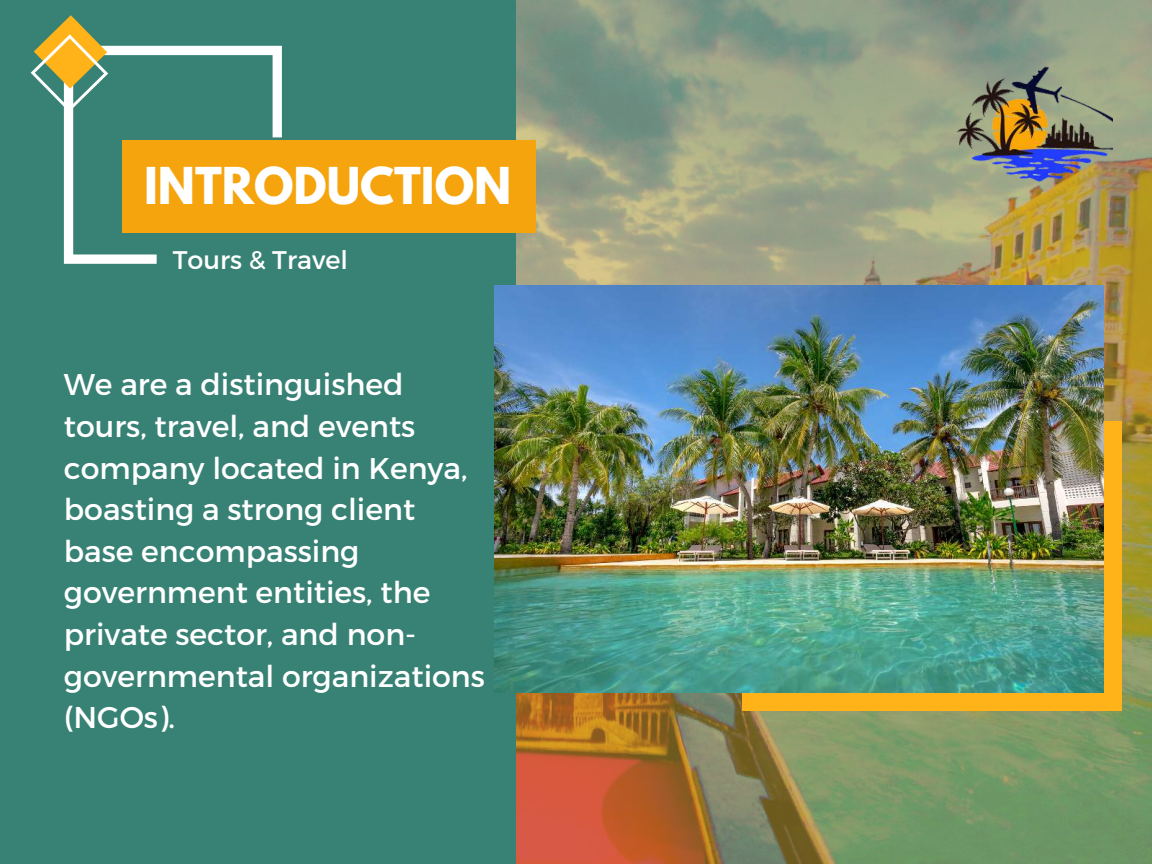
<style>
.page{position:relative;width:1152px;height:864px;background:#fff}
.page>*{position:absolute;margin:0;border:0;box-sizing:border-box;transform-origin:0 0}
.t1{font:700 45px "League Spartan";color:#fff}
.t2{font:30px/41.7px "Montserrat";color:#fff}
.t3{font:25.5px "Montserrat";color:#fff}
</style>
<div class="page">
<img style="left:516px;top:0;width:636px;height:864px">
<div style="left:0;top:0;width:516px;height:864px;background:#388275"></div>
<svg style="left:64px;top:46px;width:218px;height:218px"></svg>
<div style="left:123px;top:141px;width:413px;height:92px;background:#f5a40e"></div>
<svg style="left:31px;top:15px;width:77px;height:97px"></svg>
<div style="left:742px;top:422px;width:380px;height:289px;background:#ffb318"></div>
<img style="left:942px;top:35px;width:170px;height:155px">
<img style="left:494px;top:285px;width:610px;height:408px">
<h1 class="t1" style="left:144px;top:150px;width:369px">INTRODUCTION</h1>
<p class="t3" style="left:173px;top:244px;width:177px">Tours &amp; Travel</p>
<p class="t2" style="left:64px;top:364px;width:423px">We are a distinguished tours, travel, and events company located in Kenya, boasting a strong client base encompassing government entities, the private sector, and non&shy;governmental organizations (NGOs).</p>
</div>
